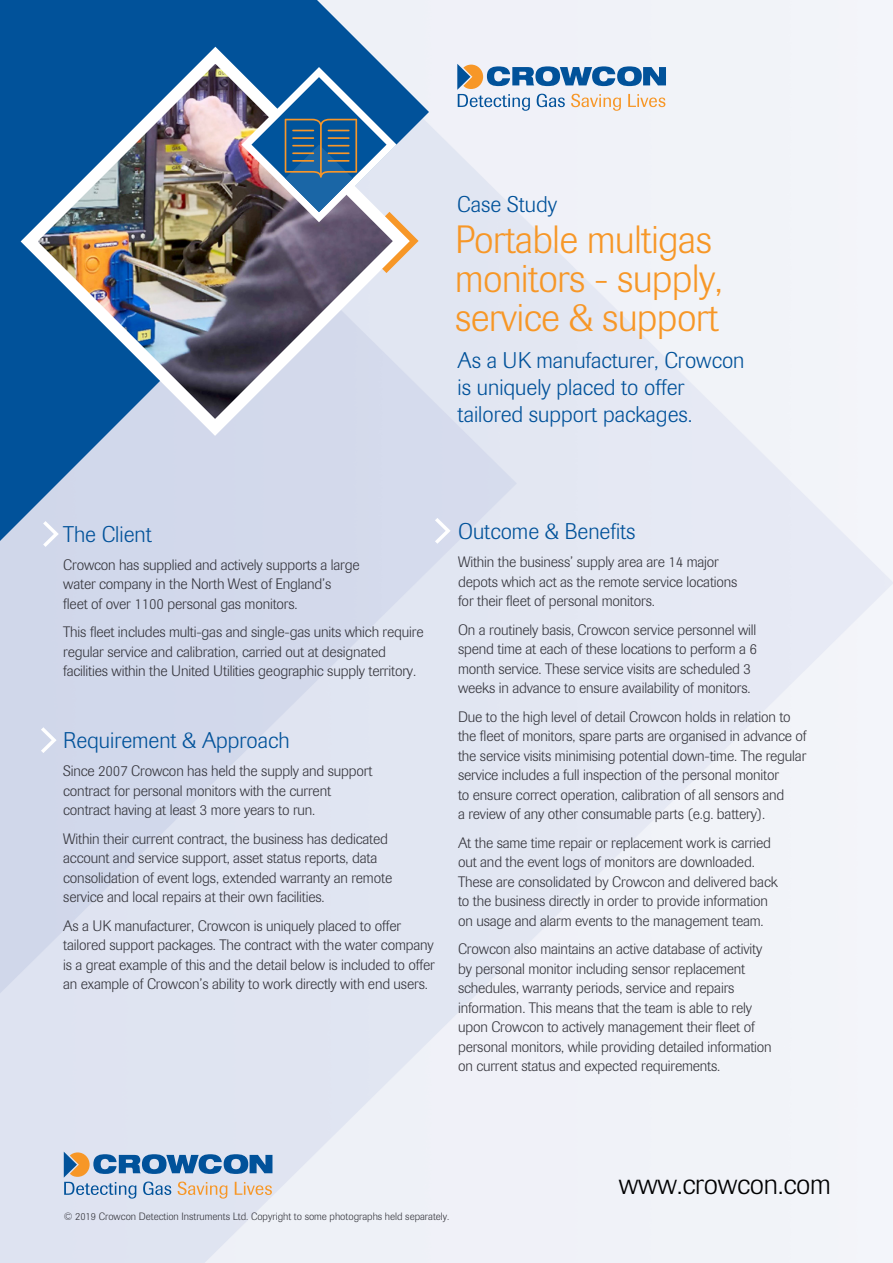
<style>
.page{position:relative;width:893px;height:1263px;background:#fff}
.page>*{position:absolute;margin:0;border:0;box-sizing:border-box;transform-origin:0 0}
.Main_Title_-_Orange{font:300 39px/39px "Imago";letter-spacing:-.01em;color:#f79727}
.URL_-_White{font:300 28.5px "Imago";letter-spacing:-.01em;color:#000001}
.Header-_Blue_no_bull{font:300 22.5px/27px "Imago";color:#01529a}
.Header-_Blue_bullet{font:300 22.5px "Imago";color:#01529a}
.Body_Text_-_Dark{font:300 15px/19.5px "Imago";letter-spacing:-.01em;color:#36363d}
.Copyright_-_white{font:300 10.5px "Imago";color:#36363d}
</style>
<div class="page">
<img style="left:0;top:0;width:893px;height:1263px">
<svg style="left:0;top:0;width:429px;height:541px;background:#8eadd0"></svg>
<svg style="left:457px;top:64px;width:209px;height:47px"></svg>
<img style="left:12px;top:38px;width:406px;height:406px">
<svg style="left:241px;top:67px;width:178px;height:206px;background:#6b819f"></svg>
<svg style="left:43px;top:521px;width:16px;height:26px"></svg>
<svg style="left:41px;top:727px;width:16px;height:26px"></svg>
<svg style="left:435px;top:518px;width:16px;height:26px"></svg>
<svg style="left:64px;top:1151px;width:208px;height:47px;background:#a0b3c9"></svg>
<p class="Header-_Blue_no_bull" style="left:457px;top:191px;width:101px">Case Study</p>
<p class="Main_Title_-_Orange" style="left:455px;top:221px;width:270px">Portable multigas monitors - supply, service &amp; support</p>
<p class="Header-_Blue_no_bull" style="left:458px;top:347px;width:288px">As a UK manufacturer, Crowcon is uniquely placed to offer tailored support packages.</p>
<p class="Header-_Blue_bullet" style="left:63px;top:521px;width:90px">The Client</p>
<p class="Body_Text_-_Dark" style="left:63px;top:555px;width:298px">Crowcon has supplied and actively supports a large water company in the North West of England’s fleet of over 1100 personal gas monitors.</p>
<p class="Body_Text_-_Dark" style="left:63px;top:623px;width:362px">This fleet includes multi-gas and single-gas units which require regular service and calibration, carried out at designated facilities within the United Utilities geographic supply territory.</p>
<p class="Header-_Blue_bullet" style="left:63px;top:728px;width:228px">Requirement &amp; Approach</p>
<p class="Body_Text_-_Dark" style="left:63px;top:762px;width:311px">Since 2007 Crowcon has held the supply and support contract for personal monitors with the current contract having at least 3 more years to run.</p>
<p class="Body_Text_-_Dark" style="left:63px;top:829px;width:330px">Within their current contract, the business has dedicated account and service support, asset status reports, data consolidation of event logs, extended warranty an remote service and local repairs at their own facilities.</p>
<p class="Body_Text_-_Dark" style="left:63px;top:916px;width:373px">As a UK manufacturer, Crowcon is uniquely placed to offer tailored support packages. The contract with the water company is a great example of this and the detail below is included to offer an example of Crowcon’s ability to work directly with end users.</p>
<p class="Header-_Blue_no_bull" style="left:458px;top:518px;width:179px">Outcome &amp; Benefits</p>
<p class="Body_Text_-_Dark" style="left:458px;top:552px;width:281px">Within the business’ supply area are 14 major depots which act as the remote service locations for their fleet of personal monitors.</p>
<p class="Body_Text_-_Dark" style="left:458px;top:620px;width:300px">On a routinely basis, Crowcon service personnel will spend time at each of these locations to perform a 6 month service. These service visits are scheduled 3 weeks in advance to ensure availability of monitors.</p>
<p class="Body_Text_-_Dark" style="left:458px;top:707px;width:350px">Due to the high level of detail Crowcon holds in relation to the fleet of monitors, spare parts are organised in advance of the service visits minimising potential down-time. The regular service includes a full inspection of the personal monitor<br>to ensure correct operation, calibration of all sensors and<br>a review of any other consumable parts (e.g. battery).</p>
<p class="Body_Text_-_Dark" style="left:458px;top:833px;width:321px">At the same time repair or replacement work is carried out and the event logs of monitors are downloaded.<br>These are consolidated by Crowcon and delivered back to the business directly in order to provide information on usage and alarm events to the management team.</p>
<p class="Body_Text_-_Dark" style="left:458px;top:939px;width:315px">Crowcon also maintains an active database of activity by personal monitor including sensor replacement schedules, warranty periods, service and repairs information. This means that the team is able to rely upon Crowcon to actively management their fleet of personal monitors, while providing detailed information on current status and expected requirements.</p>
<p class="URL_-_White" style="left:619px;top:1168px;width:214px">www.crowcon.com</p>
<p class="Copyright_-_white" style="left:64px;top:1211px;width:387px">© 2019 Crowcon Detection Instruments Ltd. Copyright to some photographs held separately.</p>
</div>
